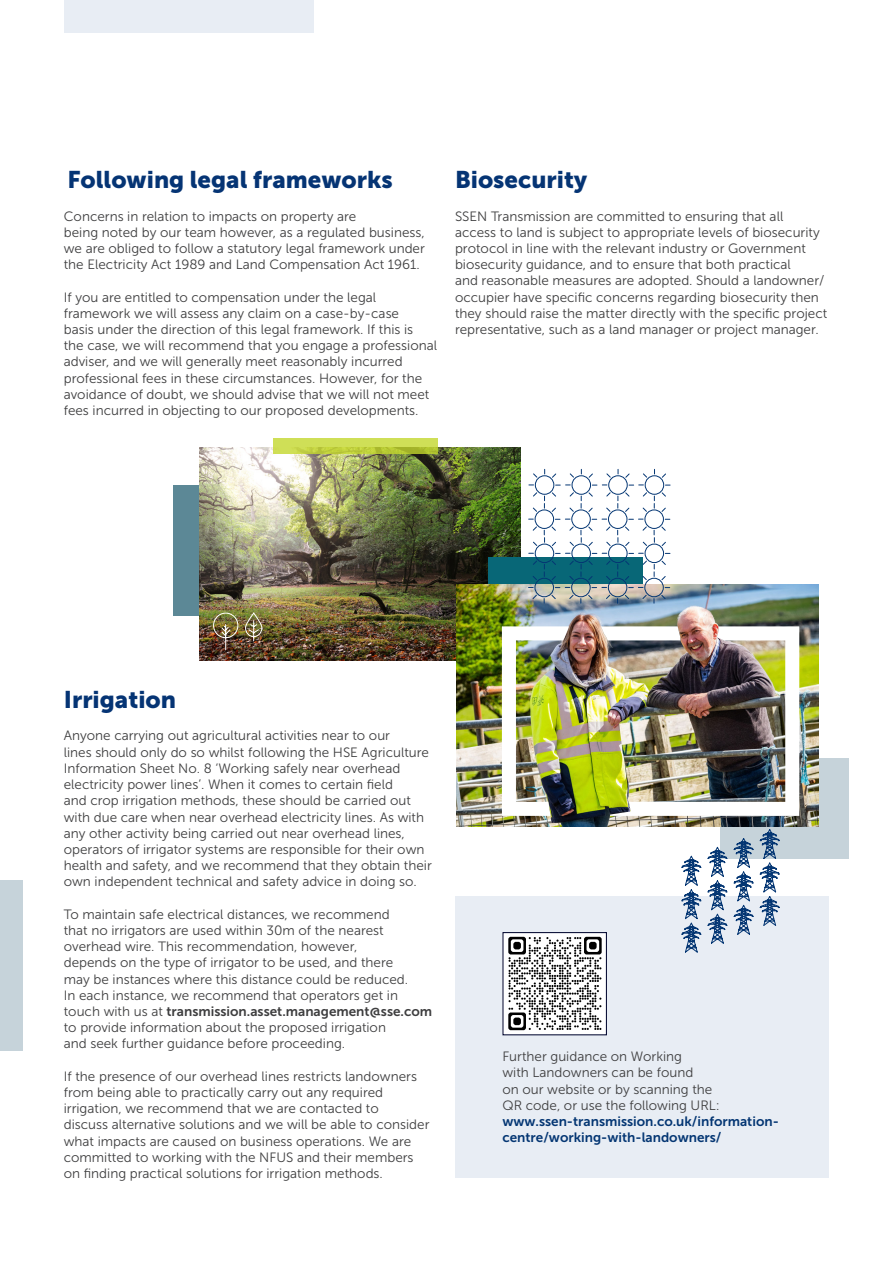
<style>
.page{position:relative;width:893px;height:1263px;background:#fff}
.page>*{position:absolute;margin:0;border:0;box-sizing:border-box;transform-origin:0 0}
.t1{font:24px "Museo Sans 900";color:#053474}
.t2{font:13.5px/16.2px "Museo Sans 300";color:#3e3e3f}
.t3{font:13.5px/16.2px "Museo Sans 700";color:#043673}
.t4{font:13.5px "Museo Sans 700";color:#3e3e3f}
.s1{font-family:"Museo Sans 300"}
</style>
<div class="page">
<div style="left:174px;top:485px;width:128px;height:131px;background:#5c8896"></div>
<div style="left:455px;top:896px;width:373px;height:282px;background:#e8edf4"></div>
<img style="left:199px;top:447px;width:321px;height:214px">
<div style="left:720px;top:758px;width:129px;height:100px;background:#c6d3da"></div>
<div style="left:64px;top:0;width:250px;height:32px;background:#e8edf4"></div>
<div style="left:0;top:881px;width:22px;height:170px;background:#c6d3da"></div>
<div style="left:488px;top:557px;width:154px;height:100px;background:#086777"></div>
<img style="left:456px;top:584px;width:363px;height:242px">
<svg style="left:681px;top:829px;width:99px;height:123px"></svg>
<img style="left:504px;top:934px;width:101px;height:99px">
<div style="left:502px;top:932px;width:105px;height:103px;border:1px solid #080d35"></div>
<svg style="left:528px;top:469px;width:143px;height:135px"></svg>
<img style="left:213px;top:612px;width:50px;height:39px">
<svg style="left:274px;top:439px;width:164px;height:15px;background:#c5d54a"></svg>
<img style="left:601px;top:626px;width:198px;height:190px">
<img style="left:502px;top:626px;width:67px;height:190px">
<h1 class="t1" style="left:67px;top:166px;width:327px">Following legal frameworks</h1>
<p class="t2" style="left:64px;top:208px;width:363px">Concerns in relation to impacts on property are<br>being noted by our team however, as a regulated business, we are obliged to follow a statutory legal framework under the Electricity Act 1989 and Land Compensation Act 1961.</p>
<p class="t2" style="left:64px;top:289px;width:375px">If you are entitled to compensation under the legal framework we will assess any claim on a case-by-case<br>basis under the direction of this legal framework. If this is<br>the case, we will recommend that you engage a professional adviser, and we will generally meet reasonably incurred professional fees in these circumstances. However, for the avoidance of doubt, we should advise that we will not meet fees incurred in objecting to our proposed developments.</p>
<h1 class="t1" style="left:455px;top:166px;width:134px">Biosecurity</h1>
<p class="t2" style="left:455px;top:208px;width:374px">SSEN Transmission are committed to ensuring that all access to land is subject to appropriate levels of biosecurity protocol in line with the relevant industry or Government biosecurity guidance, and to ensure that both practical<br>and reasonable measures are adopted. Should a landowner/ occupier have specific concerns regarding biosecurity then they should raise the matter directly with the specific project representative, such as a land manager or project manager.</p>
<h1 class="t1" style="left:64px;top:686px;width:114px">Irrigation</h1>
<p class="t2" style="left:64px;top:728px;width:370px">Anyone carrying out agricultural activities near to our<br>lines should only do so whilst following the HSE Agriculture Information Sheet No. 8 ‘Working safely near overhead electricity power lines’. When it comes to certain field<br>and crop irrigation methods, these should be carried out with due care when near overhead electricity lines. As with any other activity being carried out near overhead lines, operators of irrigator systems are responsible for their own health and safety, and we recommend that they obtain their own independent technical and safety advice in doing so.</p>
<p class="t2" style="left:64px;top:906px;width:346px">To maintain safe electrical distances, we recommend that no irrigators are used within 30m of the nearest overhead wire. This recommendation, however, depends on the type of irrigator to be used, and there may be instances where this distance could be reduced.<br>In each instance, we recommend that operators get in</p>
<p class="t4" style="left:64px;top:1004px;width:370px"><span class="s1">touch with us at</span> transmission.asset.management@sse.com</p>
<p class="t2" style="left:64px;top:1019px;width:324px">to provide information about the proposed irrigation and seek further guidance before proceeding.</p>
<p class="t2" style="left:64px;top:1068px;width:367px">If the presence of our overhead lines restricts landowners from being able to practically carry out any required irrigation, we recommend that we are contacted to<br>discuss alternative solutions and we will be able to consider what impacts are caused on business operations. We are committed to working with the NFUS and their members on finding practical solutions for irrigation methods.</p>
<p class="t2" style="left:502px;top:1048px;width:219px">Further guidance on Working<br>with Landowners can be found<br>on our website or by scanning the<br>QR code, or use the following URL:</p>
<p class="t3" style="left:502px;top:1113px;width:278px">www.ssen-transmission.co.uk/information&shy;centre/working-with-landowners/</p>
</div>
